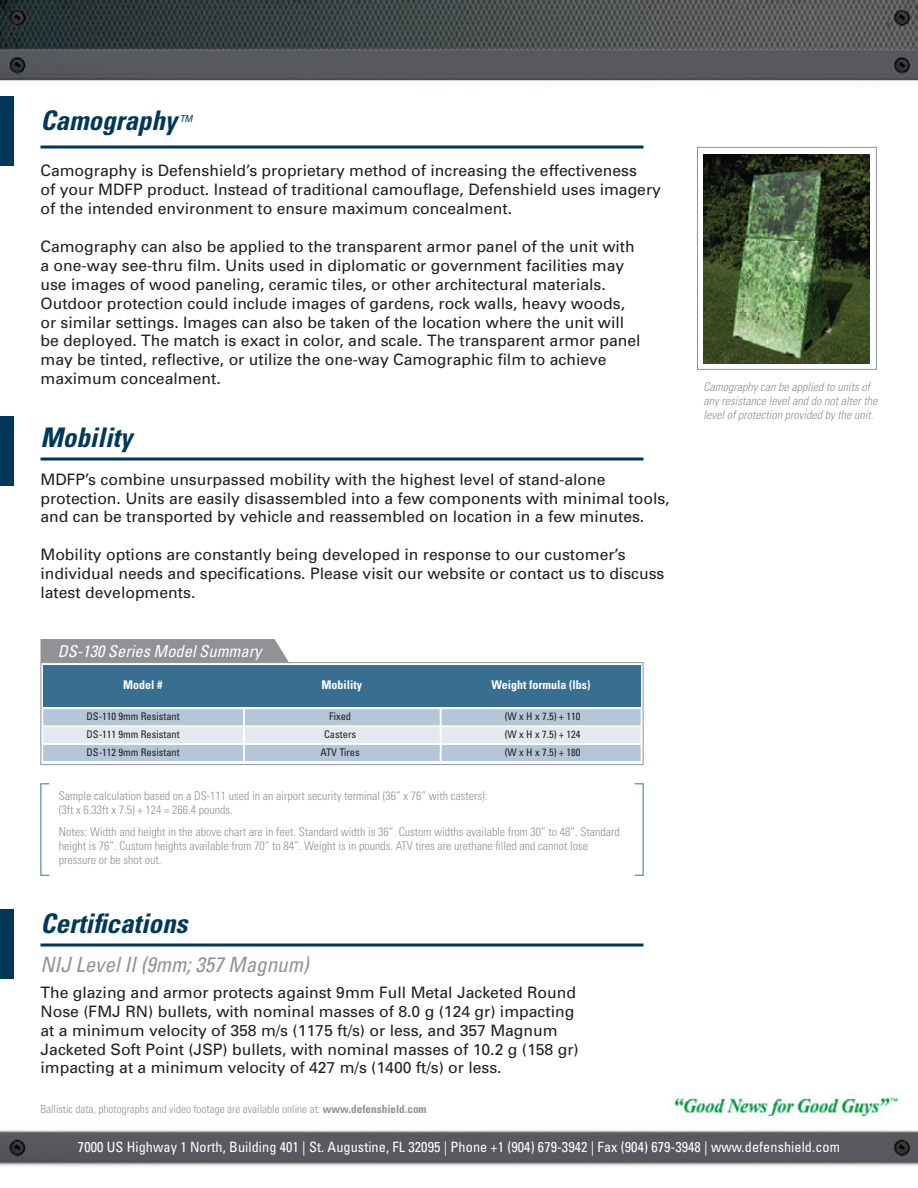
<style>
.page{position:relative;width:918px;height:1188px;background:#fff}
.page>*{position:absolute;margin:0;border:0;box-sizing:border-box;transform-origin:0 0}
.t1{font:italic 700 condensed 27px "Univers";color:#003859}
.t2{font:italic condensed 21px "Univers";color:#919295}
.t3{font:italic condensed 16.5px "Univers";color:#fff}
.t4{font:15.75px/18.9px "Univers";color:#231f20}
.t5{font:condensed 14.25px "Univers";letter-spacing:.005em;color:#fff}
.t6{font:300 condensed 12px/14.4px "Univers";color:#919295}
.t7{font:italic 300 condensed 12px/14.4px "Univers";color:#919295}
.t8{font:700 condensed 12px "Univers";color:#fff}
.t9{font:300 condensed 11.25px "Univers";color:#919295}
.t10{font:condensed 10.5px "Univers";color:#231f20}
.t11{font:italic condensed 9.6px "Univers";color:#003859}
.s1{font-weight:700}
</style>
<div class="page">
<img style="left:0;top:0;width:918px;height:1167px">
<div style="left:0;top:96px;width:14px;height:70px;background:#003859"></div>
<div style="left:0;top:416px;width:14px;height:70px;background:#003859"></div>
<div style="left:0;top:910px;width:14px;height:69px;background:#003859"></div>
<hr style="left:41px;top:146px;width:603px;height:2px;background:#003859">
<hr style="left:41px;top:458px;width:603px;height:2px;background:#003859">
<hr style="left:40px;top:944px;width:603px;height:2px;background:#003859">
<div style="left:40px;top:743px;width:602px;height:20px;background:#b4c7d8"></div>
<div style="left:40px;top:725px;width:602px;height:20px;background:#e2eaf1;border:2px solid #fff"></div>
<div style="left:40px;top:708px;width:602px;height:19px;background:#b4c7d8;border:2px solid #fff"></div>
<div style="left:43px;top:665px;width:597px;height:42px;background:#386e8f"></div>
<div style="left:40px;top:639px;width:249px;height:23px;background:#919295"></div>
<div style="left:440px;top:708px;width:203px;height:55px;border:2px solid #fff"></div>
<div style="left:243px;top:708px;width:198px;height:55px;border:2px solid #fff"></div>
<div style="left:42px;top:708px;width:203px;height:55px;border:2px solid #fff"></div>
<div style="left:40px;top:662px;width:604px;height:103px;border:1px solid #919295"></div>
<img style="left:704px;top:154px;width:166px;height:210px">
<div style="left:697px;top:147px;width:180px;height:223px;border:1px solid #919295"></div>
<img style="left:668px;top:1092px;width:236px;height:33px">
<p class="t1" style="left:40px;top:104px;width:138px">Camography</p>
<p class="t11" style="left:180px;top:112px;width:14px">TM</p>
<p class="t4" style="left:40px;top:161px;width:622px">Camography is Defenshield’s proprietary method of increasing the effectiveness<br>of your MDFP product. Instead of traditional camouflage, Defenshield uses imagery of the intended environment to ensure maximum concealment.</p>
<p class="t4" style="left:40px;top:237px;width:602px">Camography can also be applied to the transparent armor panel of the unit with a one-way see-thru film. Units used in diplomatic or government facilities may use images of wood paneling, ceramic tiles, or other architectural materials.<br>Outdoor protection could include images of gardens, rock walls, heavy woods, or similar settings. Images can also be taken of the location where the unit will be deployed. The match is exact in color, and scale. The transparent armor panel may be tinted, reflective, or utilize the one-way Camographic film to achieve maximum concealment.</p>
<p class="t1" style="left:40px;top:421px;width:93px">Mobility</p>
<p class="t4" style="left:40px;top:470px;width:631px">MDFP’s combine unsurpassed mobility with the highest level of stand-alone protection. Units are easily disassembled into a few components with minimal tools, and can be transported by vehicle and reassembled on location in a few minutes.</p>
<p class="t4" style="left:40px;top:545px;width:625px">Mobility options are constantly being developed in response to our customer’s individual needs and specifications. Please visit our website or contact us to discuss latest developments.</p>
<p class="t3" style="left:58px;top:640px;width:205px">DS-130 Series Model Summary</p>
<p class="t8" style="left:123px;top:677px;width:41px">Model #</p>
<p class="t8" style="left:321px;top:677px;width:42px">Mobility</p>
<p class="t8" style="left:491px;top:677px;width:101px">Weight formula (lbs)</p>
<p class="t10" style="left:86px;top:710px;width:95px">DS-110 9mm Resistant</p>
<p class="t10" style="left:329px;top:710px;width:24px">Fixed</p>
<p class="t10" style="left:505px;top:710px;width:77px">(W x H x 7.5) + 110</p>
<p class="t10" style="left:86px;top:728px;width:95px">DS-111 9mm Resistant</p>
<p class="t10" style="left:324px;top:728px;width:34px">Casters</p>
<p class="t10" style="left:505px;top:728px;width:77px">(W x H x 7.5) + 124</p>
<p class="t10" style="left:86px;top:746px;width:95px">DS-112 9mm Resistant</p>
<p class="t10" style="left:320px;top:746px;width:41px">ATV Tires</p>
<p class="t10" style="left:505px;top:746px;width:77px">(W x H x 7.5) + 180</p>
<p class="t6" style="left:59px;top:789px;width:430px">Sample calculation based on a DS-111 used in an airport security terminal (36” x 76” with casters): (3ft x 6.33ft x 7.5) + 124 = 266.4 pounds.</p>
<p class="t6" style="left:59px;top:824px;width:563px">Notes: Width and height in the above chart are in feet. Standard width is 36”. Custom widths available from 30” to 48”. Standard height is 76”. Custom heights available from 70” to 84”. Weight is in pounds. ATV tires are urethane filled and cannot lose pressure or be shot out.</p>
<p class="t1" style="left:40px;top:907px;width:149px">Certifications</p>
<p class="t2" style="left:40px;top:951px;width:270px">NIJ Level II (9mm; 357 Magnum)</p>
<p class="t4" style="left:40px;top:983px;width:540px">The glazing and armor protects against 9mm Full Metal Jacketed Round Nose (FMJ RN) bullets, with nominal masses of 8.0 g (124 gr) impacting at a minimum velocity of 358 m/s (1175 ft/s) or less, and 357 Magnum Jacketed Soft Point (JSP) bullets, with nominal masses of 10.2 g (158 gr) impacting at a minimum velocity of 427 m/s (1400 ft/s) or less.</p>
<p class="t7" style="left:704px;top:379px;width:175px">Camography can be applied to units of any resistance level and do not alter the level of protection provided by the unit.</p>
<p class="t9" style="left:40px;top:1103px;width:388px">Ballistic data, photographs and video footage are available online at: <span class="s1">www.defenshield.com</span></p>
<p class="t5" style="left:78px;top:1138px;width:764px">7000 US Highway 1 North, Building 401 | St. Augustine, FL 32095 | Phone +1 (904) 679-3942 | Fax (904) 679-3948 | www.defenshield.com</p>
</div>
